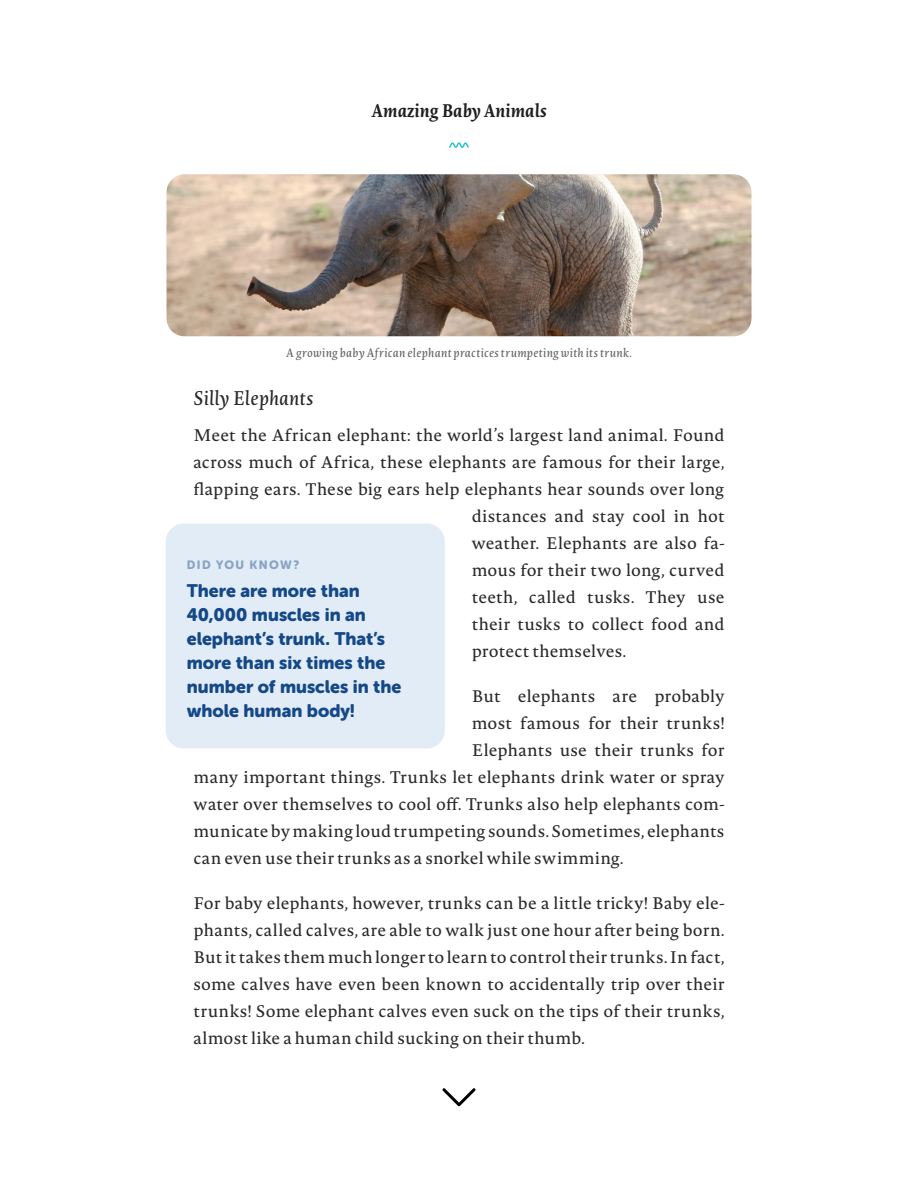
<style>
.page{position:relative;width:918px;height:1188px;background:#fff}
.page>*{position:absolute;margin:0;border:0;box-sizing:border-box;transform-origin:0 0}
.Section_Title{font:italic 19.5px "Novel Pro";color:#2a2a2a}
.Callout{font:18px/24px "Museo Sans Rounded 900";color:#154887}
.t1{font:italic 700 18px "Novel Pro";color:#231f20}
.Main_Body{font:16.5px/27px "Novel Pro";letter-spacing:.015em;color:#2a2a2a;text-align:justify}
.t2{font:italic 12px "Novel Pro";letter-spacing:.02em;color:#656565}
.Callout-2{font:12px "Museo Sans Rounded 900";letter-spacing:.12em;color:#8aa3c3}
</style>
<div class="page">
<svg style="left:449px;top:142px;width:20px;height:6px"></svg>
<svg style="left:442px;top:1088px;width:34px;height:18px"></svg>
<img style="left:166px;top:174px;width:586px;height:162px">
<div style="left:166px;top:524px;width:279px;height:224px;background:#e1ecf7;border-radius:18px"></div>
<p class="t1" style="left:371px;top:97px;width:177px">Amazing Baby Animals</p>
<p class="t2" style="left:286px;top:344px;width:347px">A growing baby African elephant practices trumpeting with its trunk.</p>
<h4 class="Section_Title" style="left:194px;top:384px;width:121px">Silly Elephants</h4>
<p class="Main_Body" style="left:194px;top:421px;width:533px">Meet the African elephant: the world’s largest land animal. Found</p>
<p class="Main_Body" style="left:194px;top:448px;width:532px">across much of Africa, these elephants are famous for their large,</p>
<p class="Main_Body" style="left:194px;top:475px;width:532px">flapping ears. These big ears help elephants hear sounds over long</p>
<p class="Main_Body" style="left:472px;top:502px;width:254px">distances and stay cool in hot</p>
<p class="Main_Body" style="left:472px;top:529px;width:254px">weather. Elephants are also fa-</p>
<p class="Main_Body" style="left:472px;top:556px;width:254px">mous for their two long, curved</p>
<p class="Main_Body" style="left:472px;top:583px;width:254px">teeth, called tusks. They use</p>
<p class="Main_Body" style="left:472px;top:610px;width:254px">their tusks to collect food and</p>
<p class="Main_Body" style="left:472px;top:637px;width:156px">protect themselves.</p>
<p class="Main_Body" style="left:472px;top:682px;width:254px">But elephants are probably</p>
<p class="Main_Body" style="left:472px;top:709px;width:254px">most famous for their trunks!</p>
<p class="Main_Body" style="left:472px;top:736px;width:254px">Elephants use their trunks for</p>
<p class="Main_Body" style="left:194px;top:763px;width:533px">many important things. Trunks let elephants drink water or spray</p>
<p class="Main_Body" style="left:194px;top:790px;width:532px">water over themselves to cool off. Trunks also help elephants com-</p>
<p class="Main_Body" style="left:194px;top:817px;width:533px">municate by making loud trumpeting sounds. Sometimes, elephants</p>
<p class="Main_Body" style="left:194px;top:844px;width:432px">can even use their trunks as a snorkel while swimming.</p>
<p class="Main_Body" style="left:194px;top:889px;width:533px">For baby elephants, however, trunks can be a little tricky! Baby ele&shy;phants, called calves, are able to walk just one hour after being born.<br>But it takes them much longer to learn to control their trunks. In fact, some calves have even been known to accidentally trip over their trunks! Some elephant calves even suck on the tips of their trunks, almost like a human child sucking on their thumb.</p>
<p class="Callout-2" style="left:187px;top:557px;width:114px">DID YOU KNOW?</p>
<p class="Callout" style="left:187px;top:579px;width:216px">There are more than<br>40,000 muscles in an elephant’s trunk. That’s more than six times the number of muscles in the whole human body!</p>
</div>
